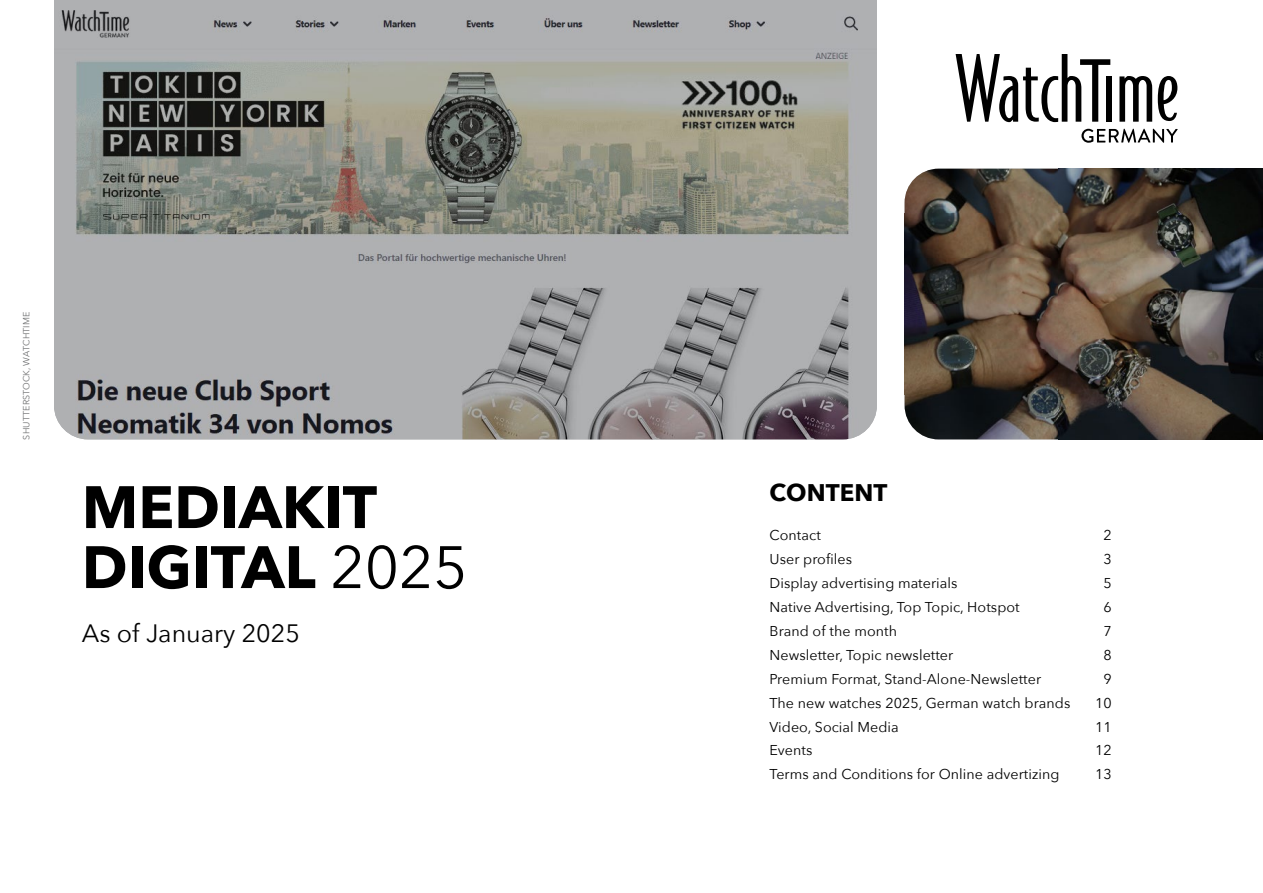
<style>
.page{position:relative;width:1263px;height:893px;background:#fff}
.page>*{position:absolute;margin:0;border:0;box-sizing:border-box;transform-origin:0 0}
.t1{font:700 59.1px/60px "Avenir Next";color:#000}
.t2{font:25.05px "Avenir Next";color:#000}
.t3{font:700 24px "Avenir Next";letter-spacing:.005em;color:#000}
.t4{font:14.25px "Avenir Next";letter-spacing:.005em;color:#000}
.t5{font:9px "Avenir Next";letter-spacing:.01em;color:#707172}
.s1{font-weight:400}
</style>
<div class="page">
<img style="left:54px;top:0;width:823px;height:439px">
<img style="left:904px;top:169px;width:359px;height:270px">
<svg style="left:1081px;top:129px;width:97px;height:14px"></svg>
<svg style="left:955px;top:54px;width:155px;height:68px"></svg>
<div style="left:1106px;top:76px;width:5px;height:46px;background:#000"></div>
<svg style="left:1119px;top:76px;width:33px;height:46px"></svg>
<svg style="left:1158px;top:76px;width:19px;height:45px"></svg>
<p class="t5" style="left:19px;top:440px;width:129px;rotate:-90deg">SHUTTERSTOCK, WATCHTIME</p>
<h1 class="t1" style="left:82px;top:476px;width:387px">MEDIAKIT<br>DIGITAL <span class="s1">2025</span></h1>
<h2 class="t2" style="left:82px;top:612px;width:220px">As of January 2025</h2>
<h3 class="t3" style="left:770px;top:472px;width:119px">CONTENT</h3>
<p class="t4" style="left:770px;top:523px;width:53px">Contact</p>
<p class="t4" style="left:1103px;top:523px;width:10px">2</p>
<p class="t4" style="left:770px;top:547px;width:84px">User profiles</p>
<p class="t4" style="left:1103px;top:547px;width:10px">3</p>
<p class="t4" style="left:770px;top:571px;width:189px">Display advertising materials</p>
<p class="t4" style="left:1103px;top:571px;width:10px">5</p>
<p class="t4" style="left:770px;top:595px;width:252px">Native Advertising, Top Topic, Hotspot</p>
<p class="t4" style="left:1103px;top:595px;width:10px">6</p>
<p class="t4" style="left:770px;top:619px;width:129px">Brand of the month</p>
<p class="t4" style="left:1103px;top:619px;width:10px">7</p>
<p class="t4" style="left:770px;top:643px;width:185px">Newsletter, Topic newsletter</p>
<p class="t4" style="left:1103px;top:643px;width:10px">8</p>
<p class="t4" style="left:770px;top:667px;width:273px">Premium Format, Stand-Alone-Newsletter</p>
<p class="t4" style="left:1103px;top:667px;width:10px">9</p>
<p class="t4" style="left:770px;top:691px;width:302px">The new watches 2025, German watch brands</p>
<p class="t4" style="left:1095px;top:691px;width:18px">10</p>
<p class="t4" style="left:770px;top:715px;width:131px">Video, Social Media</p>
<p class="t4" style="left:1095px;top:715px;width:18px">11</p>
<p class="t4" style="left:770px;top:737px;width:44px">Events</p>
<p class="t4" style="left:1095px;top:737px;width:18px">12</p>
<p class="t4" style="left:770px;top:761px;width:291px">Terms and Conditions for Online advertizing</p>
<p class="t4" style="left:1095px;top:761px;width:18px">13</p>
</div>
